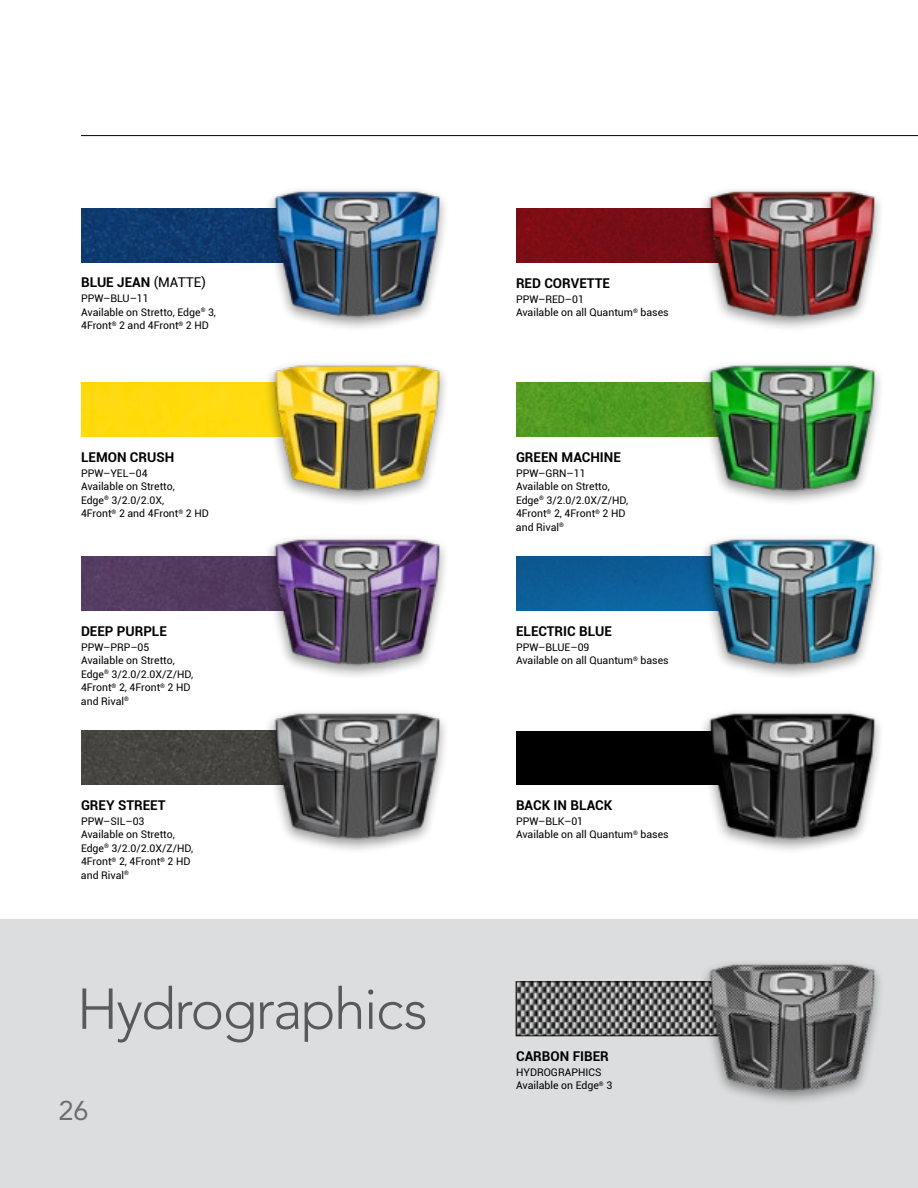
<style>
.page{position:relative;width:918px;height:1188px;background:#fff}
.page>*{position:absolute;margin:0;border:0;box-sizing:border-box;transform-origin:0 0}
.t1{font:300 57px "Avenir";letter-spacing:-.03em;color:#58595b}
.t2{font:27px "Avenir LT Std";color:#6f6f71}
.t3{font:700 13.5px "Roboto";color:#000}
.t4{font:10.5px/13.5px "Roboto";color:#000}
.s1{font-weight:400}
</style>
<div class="page">
<div style="left:0;top:919px;width:918px;height:269px;background:#dcddde"></div>
<div style="left:81px;top:382px;width:183px;height:55px;background:#ffda0e"></div>
<div style="left:81px;top:557px;width:183px;height:54px;background:#543b60"></div>
<img style="left:81px;top:731px;width:183px;height:54px">
<img style="left:516px;top:209px;width:183px;height:54px">
<img style="left:516px;top:383px;width:183px;height:54px">
<img style="left:516px;top:557px;width:183px;height:54px">
<div style="left:516px;top:731px;width:270px;height:54px;background:#000"></div>
<div style="left:264px;top:533px;width:186px;height:147px;background:#000;opacity:.4"></div>
<img style="left:275px;top:534px;width:164px;height:134px">
<div style="left:264px;top:359px;width:186px;height:147px;background:#000;opacity:.4"></div>
<img style="left:275px;top:360px;width:164px;height:134px">
<div style="left:264px;top:707px;width:186px;height:147px;background:#000;opacity:.4"></div>
<img style="left:275px;top:708px;width:164px;height:134px">
<div style="left:699px;top:185px;width:186px;height:147px;background:#000;opacity:.4"></div>
<img style="left:710px;top:186px;width:164px;height:134px">
<div style="left:699px;top:359px;width:186px;height:147px;background:#000;opacity:.4"></div>
<img style="left:710px;top:360px;width:164px;height:134px">
<div style="left:699px;top:533px;width:186px;height:147px;background:#000;opacity:.4"></div>
<img style="left:710px;top:534px;width:164px;height:134px">
<div style="left:699px;top:707px;width:186px;height:147px;background:#000;opacity:.4"></div>
<img style="left:710px;top:708px;width:164px;height:134px">
<hr style="left:81px;top:135px;width:837px;height:1px;background:#000">
<img style="left:81px;top:208px;width:183px;height:54px">
<div style="left:264px;top:185px;width:186px;height:147px;background:#000;opacity:.4"></div>
<img style="left:275px;top:186px;width:165px;height:134px">
<img style="left:518px;top:983px;width:181px;height:51px">
<div style="left:516px;top:981px;width:271px;height:55px;border:1px solid #000"></div>
<div style="left:699px;top:959px;width:186px;height:146px;background:#000;opacity:.4"></div>
<img style="left:710px;top:959px;width:165px;height:135px">
<p class="t3" style="left:81px;top:273px;width:126px">BLUE JEAN <span class="s1">(MATTE)</span></p>
<p class="t4" style="left:81px;top:291px;width:136px">PPW–BLU–11<br>Available on Stretto, Edge<sup>®</sup> 3,<br>4Front<sup>®</sup> 2 and 4Front<sup>®</sup> 2 HD</p>
<p class="t3" style="left:81px;top:447px;width:95px">LEMON CRUSH</p>
<p class="t4" style="left:81px;top:466px;width:129px">PPW–YEL–04<br>Available on Stretto,<br>Edge<sup>®</sup> 3/2.0/2.0X,<br>4Front<sup>®</sup> 2 and 4Front<sup>®</sup> 2 HD</p>
<p class="t3" style="left:81px;top:621px;width:87px">DEEP PURPLE</p>
<p class="t4" style="left:81px;top:640px;width:114px">PPW–PRP–05<br>Available on Stretto,<br>Edge<sup>®</sup> 3/2.0/2.0X/Z/HD,<br>4Front<sup>®</sup> 2, 4Front<sup>®</sup> 2 HD and Rival<sup>®</sup></p>
<p class="t3" style="left:81px;top:795px;width:86px">GREY STREET</p>
<p class="t4" style="left:81px;top:814px;width:114px">PPW–SIL–03<br>Available on Stretto,<br>Edge<sup>®</sup> 3/2.0/2.0X/Z/HD,<br>4Front<sup>®</sup> 2, 4Front<sup>®</sup> 2 HD and Rival<sup>®</sup></p>
<h1 class="t1" style="left:77px;top:975px;width:352px">Hydrographics</h1>
<h2 class="t2" style="left:59px;top:1095px;width:32px">26</h2>
<p class="t3" style="left:516px;top:273px;width:95px">RED CORVETTE</p>
<p class="t4" style="left:516px;top:292px;width:154px">PPW–RED–01<br>Available on all Quantum<sup>®</sup> bases</p>
<p class="t3" style="left:516px;top:447px;width:106px">GREEN MACHINE</p>
<p class="t4" style="left:516px;top:466px;width:114px">PPW–GRN–11<br>Available on Stretto,<br>Edge<sup>®</sup> 3/2.0/2.0X/Z/HD,<br>4Front<sup>®</sup> 2, 4Front<sup>®</sup> 2 HD and Rival<sup>®</sup></p>
<p class="t3" style="left:516px;top:621px;width:97px">ELECTRIC BLUE</p>
<p class="t4" style="left:516px;top:640px;width:154px">PPW–BLUE–09<br>Available on all Quantum<sup>®</sup> bases</p>
<p class="t3" style="left:516px;top:795px;width:98px">BACK IN BLACK</p>
<p class="t4" style="left:516px;top:814px;width:154px">PPW–BLK–01<br>Available on all Quantum<sup>®</sup> bases</p>
<p class="t3" style="left:516px;top:1046px;width:94px">CARBON FIBER</p>
<p class="t4" style="left:516px;top:1065px;width:98px">HYDROGRAPHICS<br>Available on Edge<sup>®</sup> 3</p>
</div>
